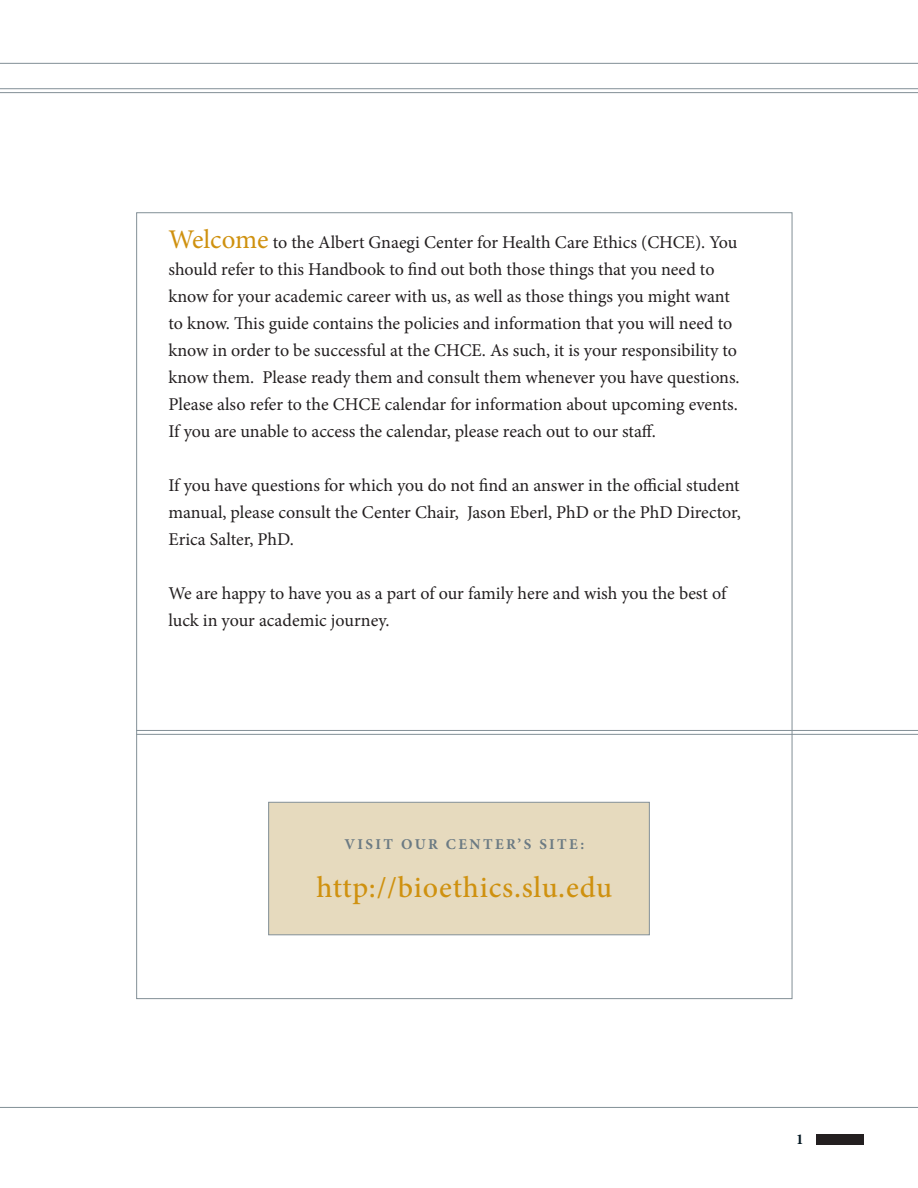
<style>
.page{position:relative;width:918px;height:1188px;background:#fff}
.page>*{position:absolute;margin:0;border:0;box-sizing:border-box;transform-origin:0 0}
.Subhead_2{font:500 30px "Minion Pro";letter-spacing:.025em;color:#cf910f}
.t1{font:18px/27px "Minion Pro";color:#231f20}
.Subhead_2-2{font:700 15px "Minion Pro";letter-spacing:.16em;color:#6b7a83}
.t2{font:700 15px "Minion Pro";color:#031722}
.s1{font-size:27px;color:#cf910f}
</style>
<div class="page">
<div style="left:817px;top:1134px;width:47px;height:11px;background:#231f20"></div>
<div style="left:268px;top:802px;width:382px;height:133px;background:#e6dabe;border:1px solid #828f96"></div>
<hr style="left:0;top:88px;width:918px;height:1px;background:#828f96">
<hr style="left:0;top:92px;width:918px;height:1px;background:#828f96">
<hr style="left:0;top:63px;width:918px;height:1px;background:#828f96">
<hr style="left:0;top:1107px;width:918px;height:1px;background:#828f96">
<hr style="left:136px;top:730px;width:782px;height:1px;background:#828f96">
<hr style="left:136px;top:734px;width:782px;height:1px;background:#828f96">
<p class="t1" style="left:168px;top:228px;width:573px"><span class="s1">Welcome</span> to the Albert Gnaegi Center for Health Care Ethics (CHCE). You should refer to this Handbook to find out both those things that you need to know for your academic career with us, as well as those things you might want to know. This guide contains the policies and information that you will need to know in order to be successful at the CHCE. As such, it is your responsibility to know them. Please ready them and consult them whenever you have questions.<br>Please also refer to the CHCE calendar for information about upcoming events.<br>If you are unable to access the calendar, please reach out to our staff.</p>
<p class="t1" style="left:168px;top:471px;width:574px;text-align:justify">If you have questions for which you do not find an answer in the official student manual, please consult the Center Chair, Jason Eberl, PhD or the PhD Director, Erica Salter, PhD.</p>
<p class="t1" style="left:168px;top:579px;width:559px">We are happy to have you as a part of our family here and wish you the best of luck in your academic journey.</p>
<p class="Subhead_2-2" style="left:345px;top:834px;width:241px">VISIT OUR CENTER’S SITE:</p>
<p class="Subhead_2" style="left:316px;top:868px;width:297px">http://bioethics.slu.edu</p>
<p class="t2" style="left:796px;top:1129px;width:9px">1</p>
</div>
